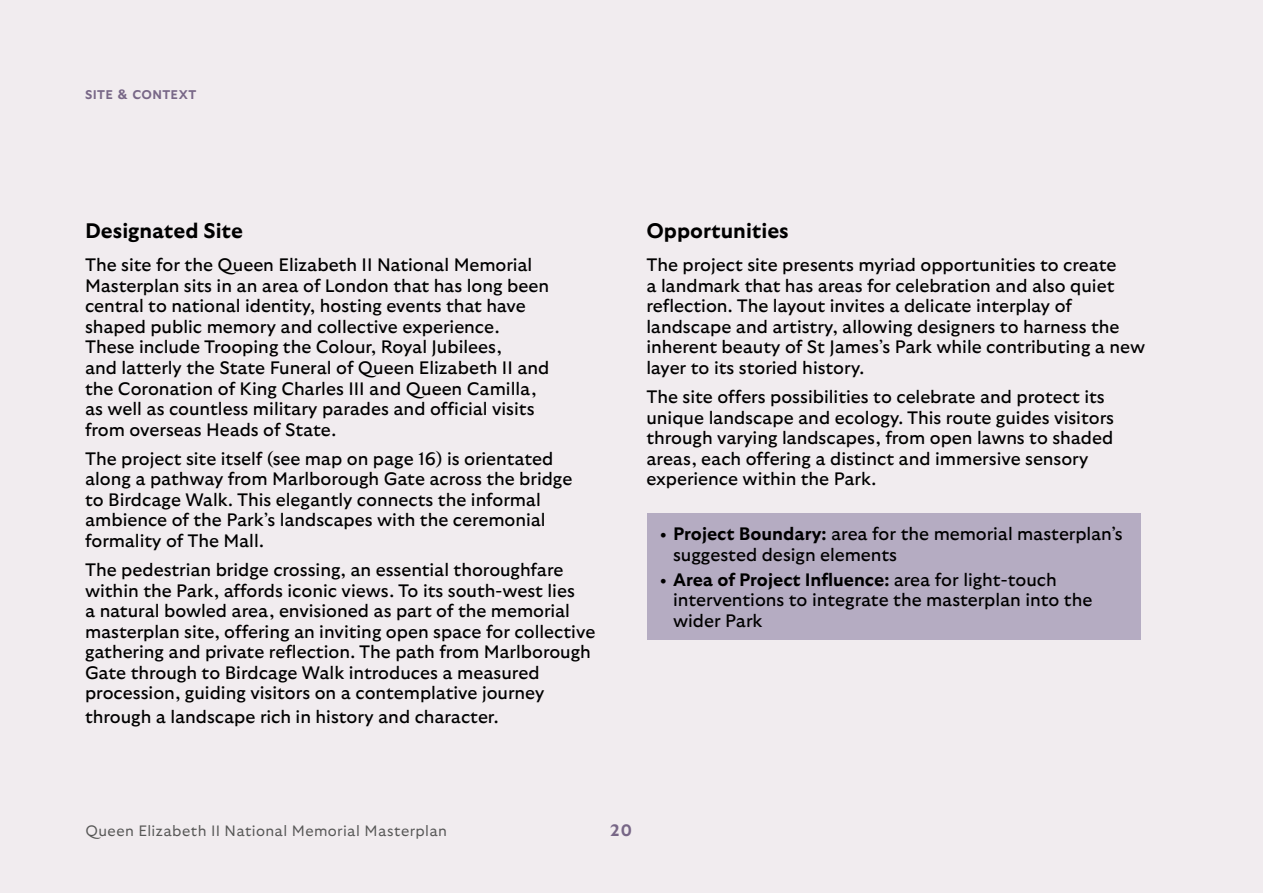
<style>
.page{position:relative;width:1263px;height:893px;background:#f1ecef}
.page>*{position:absolute;margin:0;border:0;box-sizing:border-box;transform-origin:0 0}
.t1{font:700 21px "GT Ultra";color:#000}
.t2{font:18px/20.5px "GT Ultra";color:#000}
.t3{font:700 16.5px "GT Ultra";color:#786787}
.t4{font:300 15px "GT Ultra";letter-spacing:.025em;color:#575756}
.t5{font:700 12.6px "GT Ultra";letter-spacing:.03em;color:#786787}
.s1{font-size:13.5px}
.s2{font-weight:700}
</style>
<div class="page">
<div style="left:647px;top:513px;width:494px;height:126px;background:#b5acc2"></div>
<p class="t5" style="left:85px;top:88px;width:113px">SITE <span class="s1">&amp;</span> CONTEXT</p>
<p class="t1" style="left:85px;top:219px;width:160px">Designated Site</p>
<p class="t2" style="left:85px;top:255px;width:466px">The site for the Queen Elizabeth II National Memorial Masterplan sits in an area of London that has long been central to national identity, hosting events that have shaped public memory and collective experience.<br>These include Trooping the Colour, Royal Jubilees,<br>and latterly the State Funeral of Queen Elizabeth II and the Coronation of King Charles III and Queen Camilla, as well as countless military parades and official visits from overseas Heads of State.</p>
<p class="t2" style="left:85px;top:448px;width:489px">The project site itself (see map on page 16) is orientated along a pathway from Marlborough Gate across the bridge to Birdcage Walk. This elegantly connects the informal ambience of the Park’s landscapes with the ceremonial formality of The Mall.</p>
<p class="t2" style="left:85px;top:560px;width:512px">The pedestrian bridge crossing, an essential thoroughfare within the Park, affords iconic views. To its south-west lies<br>a natural bowled area, envisioned as part of the memorial masterplan site, offering an inviting open space for collective gathering and private reflection. The path from Marlborough Gate through to Birdcage Walk introduces a measured procession, guiding visitors on a contemplative journey</p>
<p class="t2" style="left:85px;top:707px;width:415px">through a landscape rich in history and character.</p>
<p class="t1" style="left:646px;top:219px;width:144px">Opportunities</p>
<p class="t2" style="left:646px;top:255px;width:500px">The project site presents myriad opportunities to create<br>a landmark that has areas for celebration and also quiet reflection. The layout invites a delicate interplay of landscape and artistry, allowing designers to harness the inherent beauty of St James’s Park while contributing a new layer to its storied history.</p>
<p class="t2" style="left:646px;top:387px;width:469px">The site offers possibilities to celebrate and protect its unique landscape and ecology. This route guides visitors through varying landscapes, from open lawns to shaded areas, each offering a distinct and immersive sensory experience within the Park.</p>
<p class="t2" style="left:673px;top:524px;width:451px;text-indent:-13px"><span class="s2">• Project Boundary:</span> area for the memorial masterplan’s suggested design elements</p>
<p class="t2" style="left:673px;top:569px;width:421px;text-indent:-13px"><span class="s2">• Area of Project Influence:</span> area for light-touch interventions to integrate the masterplan into the wider Park</p>
<p class="t4" style="left:86px;top:823px;width:363px">Queen Elizabeth II National Memorial Masterplan</p>
<p class="t3" style="left:610px;top:821px;width:23px">20</p>
</div>
